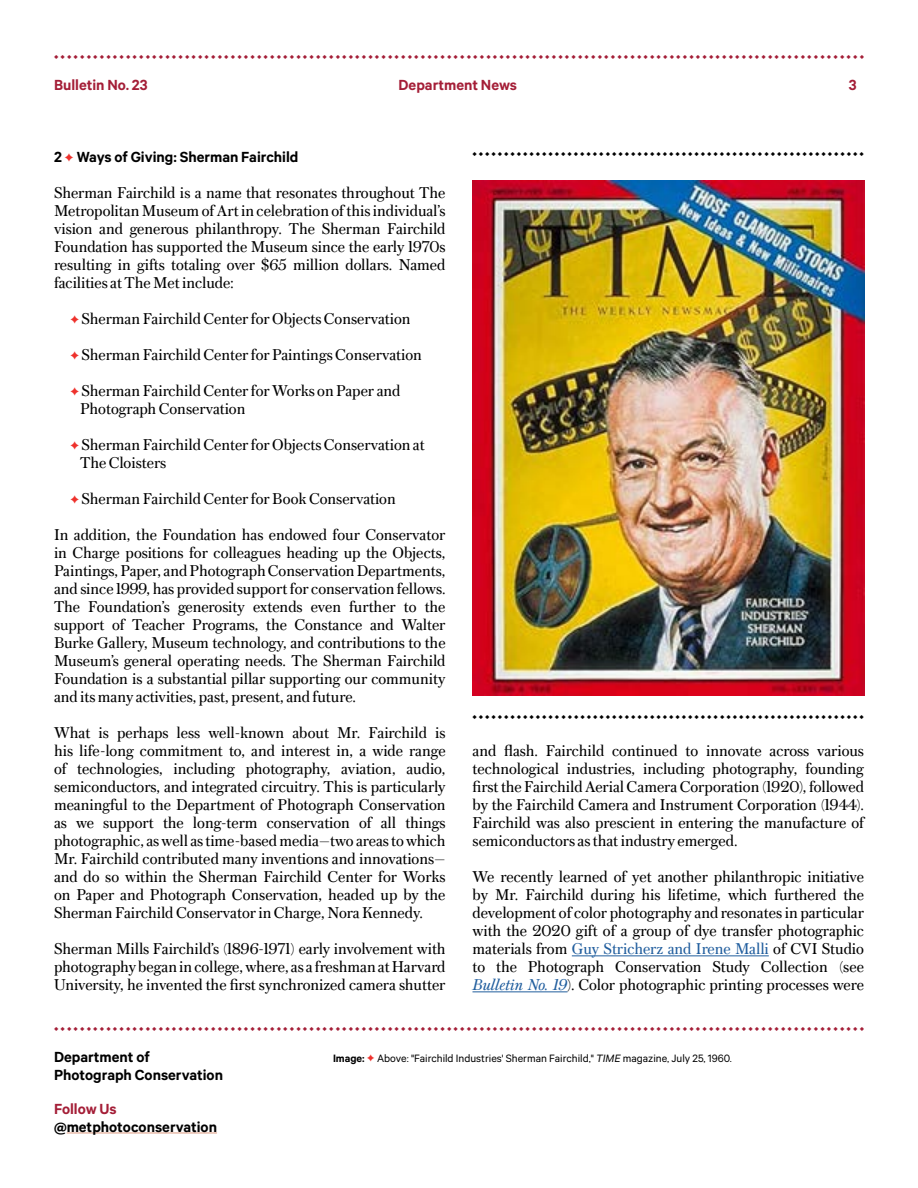
<style>
.page{position:relative;width:918px;height:1188px;background:#fff}
.page>*{position:absolute;margin:0;border:0;box-sizing:border-box;transform-origin:0 0}
.t1{font:16.5px/18px "The Met Serif Office";color:#000;text-align:justify}
.t2{font:700 16.5px/18px "The Met Sans Office";color:#000}
.t3{font:700 16.5px "The Met Sans Office";color:#a41e37}
.t4{font:12px "The Met Sans Office";color:#000}
.t5{font:700 6px "GT Alpina Betav 6";color:#a41e37}
.s1{font-family:"GT Alpina Betav 6";font-size:10.5px;color:#ee322d}
.s2{font-family:"GT Alpina Betav 6";font-weight:700;font-size:10.5px;color:#ee322d}
.s3{color:#215e9e}
.s4{font-style:italic;color:#215e9e}
.s5{font-weight:700}
.s6{font-family:"GT Alpina Betav 6";font-weight:700;font-size:9px;color:#ee322d}
.s7{font-style:italic}
</style>
<div class="page">
<hr style="left:67px;top:1132px;width:150px;height:2px;background:#e8bbaa">
<img style="left:472px;top:180px;width:392px;height:516px">
<hr style="left:572px;top:956px;width:197px;height:1px;background:#215e9e">
<hr style="left:472px;top:992px;width:95px;height:1px;background:#215e9e">
<p class="t5" style="left:54px;top:53px;width:812px">⬥ ⬥ ⬥ ⬥ ⬥ ⬥ ⬥ ⬥ ⬥ ⬥ ⬥ ⬥ ⬥ ⬥ ⬥ ⬥ ⬥ ⬥ ⬥ ⬥ ⬥ ⬥ ⬥ ⬥ ⬥ ⬥ ⬥ ⬥ ⬥ ⬥ ⬥ ⬥ ⬥ ⬥ ⬥ ⬥ ⬥ ⬥ ⬥ ⬥ ⬥ ⬥ ⬥ ⬥ ⬥ ⬥ ⬥ ⬥ ⬥ ⬥ ⬥ ⬥ ⬥ ⬥ ⬥ ⬥ ⬥ ⬥ ⬥ ⬥ ⬥ ⬥ ⬥ ⬥ ⬥ ⬥ ⬥ ⬥ ⬥ ⬥ ⬥ ⬥ ⬥ ⬥ ⬥ ⬥ ⬥ ⬥ ⬥ ⬥ ⬥ ⬥ ⬥ ⬥ ⬥ ⬥ ⬥ ⬥ ⬥ ⬥ ⬥ ⬥ ⬥ ⬥ ⬥ ⬥ ⬥ ⬥ ⬥ ⬥ ⬥ ⬥ ⬥ ⬥ ⬥ ⬥ ⬥ ⬥ ⬥ ⬥ ⬥ ⬥ ⬥ ⬥ ⬥ ⬥ ⬥ ⬥ ⬥ ⬥ ⬥ ⬥ ⬥ ⬥</p>
<p class="t3" style="left:54px;top:75px;width:95px">Bulletin No. 23</p>
<p class="t3" style="left:399px;top:75px;width:120px">Department News</p>
<p class="t2" style="left:54px;top:147px;width:246px">2 <span class="s1">✦</span> Ways of Giving: Sherman Fairchild</p>
<p class="t3" style="left:849px;top:75px;width:9px">3</p>
<p class="t1" style="left:54px;top:183px;width:393px">Sherman Fairchild is a name that resonates throughout The Metropolitan Museum of Art in celebration of this individual’s vision and generous philanthropy. The Sherman Fairchild Foundation has supported the Museum since the early 1970s resulting in gifts totaling over $65 million dollars. Named facilities at The Met include:</p>
<p class="t1" style="left:70px;top:300px;width:353px;line-height:36px;text-align:left"><span class="s2">✦</span> Sherman Fairchild Center for Objects Conservation <span class="s2">✦</span> Sherman Fairchild Center for Paintings Conservation <span class="s2">✦</span> Sherman Fairchild Center for Works on Paper and</p>
<p class="t1" style="left:70px;top:390px;width:356px;line-height:36px;text-indent:10px">Photograph Conservation<br><span class="s2">✦</span> Sherman Fairchild Center for Objects Conservation at</p>
<p class="t1" style="left:80px;top:453px;width:88px">The Cloisters</p>
<p class="t1" style="left:70px;top:489px;width:327px"><span class="s2">✦</span> Sherman Fairchild Center for Book Conservation</p>
<p class="t1" style="left:54px;top:525px;width:393px">In addition, the Foundation has endowed four Conservator</p>
<p class="t1" style="left:54px;top:543px;width:393px">in Charge positions for colleagues heading up the Objects, Paintings, Paper, and Photograph Conservation Departments, and since 1999, has provided support for conservation fellows.<br>The Foundation’s generosity extends even further to the support of Teacher Programs, the Constance and Walter Burke Gallery, Museum technology, and contributions to the Museum’s general operating needs. The Sherman Fairchild Foundation is a substantial pillar supporting our community and its many activities, past, present, and future.</p>
<p class="t1" style="left:54px;top:723px;width:393px">What is perhaps less well-known about Mr. Fairchild is his life-long commitment to, and interest in, a wide range of technologies, including photography, aviation, audio, semiconductors, and integrated circuitry. This is particularly meaningful to the Department of Photograph Conservation as we support the long-term conservation of all things photographic, as well as time-based media—two areas to which Mr. Fairchild contributed many inventions and innovations— and do so within the Sherman Fairchild Center for Works on Paper and Photograph Conservation, headed up by the Sherman Fairchild Conservator in Charge, Nora Kennedy.</p>
<p class="t1" style="left:54px;top:939px;width:393px">Sherman Mills Fairchild’s (1896-1971) early involvement with photography began in college, where, as a freshman at Harvard University, he invented the first synchronized camera shutter</p>
<p class="t1" style="left:472px;top:741px;width:393px">and flash. Fairchild continued to innovate across various technological industries, including photography, founding first the Fairchild Aerial Camera Corporation (1920), followed by the Fairchild Camera and Instrument Corporation (1944).<br>Fairchild was also prescient in entering the manufacture of semiconductors as that industry emerged.</p>
<p class="t1" style="left:472px;top:867px;width:393px">We recently learned of yet another philanthropic initiative by Mr. Fairchild during his lifetime, which furthered the development of color photography and resonates in particular with the 2020 gift of a group of dye transfer photographic materials from <span class="s3">Guy Stricherz and Irene Malli</span> of CVI Studio to the Photograph Conservation Study Collection (see <span class="s4">Bulletin No. 19</span>). Color photographic printing processes were</p>
<p class="t5" style="left:54px;top:1025px;width:812px">⬥ ⬥ ⬥ ⬥ ⬥ ⬥ ⬥ ⬥ ⬥ ⬥ ⬥ ⬥ ⬥ ⬥ ⬥ ⬥ ⬥ ⬥ ⬥ ⬥ ⬥ ⬥ ⬥ ⬥ ⬥ ⬥ ⬥ ⬥ ⬥ ⬥ ⬥ ⬥ ⬥ ⬥ ⬥ ⬥ ⬥ ⬥ ⬥ ⬥ ⬥ ⬥ ⬥ ⬥ ⬥ ⬥ ⬥ ⬥ ⬥ ⬥ ⬥ ⬥ ⬥ ⬥ ⬥ ⬥ ⬥ ⬥ ⬥ ⬥ ⬥ ⬥ ⬥ ⬥ ⬥ ⬥ ⬥ ⬥ ⬥ ⬥ ⬥ ⬥ ⬥ ⬥ ⬥ ⬥ ⬥ ⬥ ⬥ ⬥ ⬥ ⬥ ⬥ ⬥ ⬥ ⬥ ⬥ ⬥ ⬥ ⬥ ⬥ ⬥ ⬥ ⬥ ⬥ ⬥ ⬥ ⬥ ⬥ ⬥ ⬥ ⬥ ⬥ ⬥ ⬥ ⬥ ⬥ ⬥ ⬥ ⬥ ⬥ ⬥ ⬥ ⬥ ⬥ ⬥ ⬥ ⬥ ⬥ ⬥ ⬥ ⬥ ⬥ ⬥</p>
<p class="t2" style="left:54px;top:1047px;width:171px">Department of<br>Photograph Conservation</p>
<p class="t3" style="left:54px;top:1099px;width:64px">Follow Us</p>
<p class="t2" style="left:54px;top:1118px;width:165px">@metphotoconservation</p>
<p class="t4" style="left:333px;top:1051px;width:400px"><span class="s5">Image:</span> <span class="s6">✦</span> Above: "Fairchild Industries' Sherman Fairchild," <span class="s7">TIME</span> magazine, July 25, 1960.</p>
</div>
